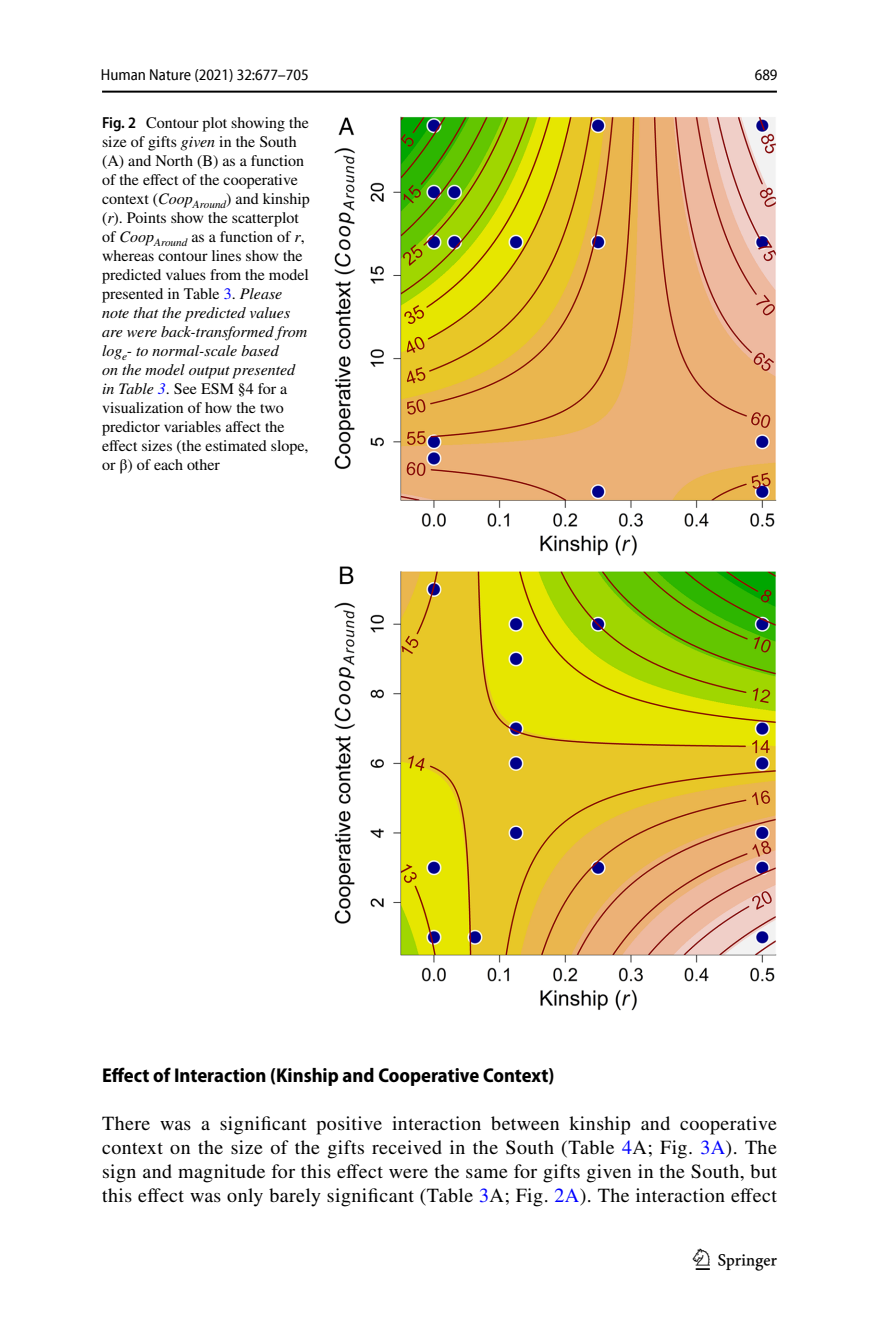
<style>
.page{position:relative;width:879px;height:1333px;background:#fff}
.page>*{position:absolute;margin:0;border:0;box-sizing:border-box;transform-origin:0 0}
.t1{font:30px "Springnew Regular 3";color:#000}
.t2{font:20px/24px "STIX";letter-spacing:.02em;color:#000;text-align:justify}
.t3{font:700 semi-condensed 20px "Myriad Pro";color:#000}
.t4{font:16px/19px "STIX";color:#000}
.t5{font:semi-condensed 16px "Myriad Pro Unic";color:#000}
.s1{font-family:"Myriad Pro";font-weight:600;font-stretch:semi-condensed}
.s2{font-style:italic}
.s3{color:#00f}
.s4{font-style:italic;color:#00f}
</style>
<div class="page">
<hr style="left:102px;top:91px;width:675px;height:2px;background:#000">
<img style="left:334px;top:116px;width:443px;height:894px">
<p class="t5" style="left:101px;top:69px;width:209px">Human Nature (2021) 32:677–705</p>
<p class="t5" style="left:755px;top:69px;width:24px">689</p>
<p class="t4" style="left:102px;top:114px;width:209px"><span class="s1">Fig. 2</span> Contour plot showing the size of gifts <span class="s2">given</span> in the South (A) and North (B) as a function of the effect of the cooperative context (<span class="s2">Coop</span><sub>Around</sub>) and kinship (<span class="s2">r</span>). Points show the scatterplot of <span class="s2">Coop</span><sub>Around</sub> as a function of <span class="s2">r</span>, whereas contour lines show the predicted values from the model presented in Table <span class="s3">3</span>. <span class="s2">Please note that the predicted values are were back-transformed from log</span><sub>e</sub><span class="s2">- to normal-scale based<br>on the model output presented in Table</span> <span class="s4">3</span>. See ESM §4 for a visualization of how the two predictor variables affect the effect sizes (the estimated slope, or β) of each other</p>
<p class="t3" style="left:102px;top:1063px;width:454px">Effect of Interaction (Kinship and Cooperative Context)</p>
<p class="t2" style="left:102px;top:1112px;width:676px">There was a significant positive interaction between kinship and cooperative context on the size of the gifts received in the South (Table <span class="s3">4</span>A; Fig. <span class="s3">3A</span>). The sign and magnitude for this effect were the same for gifts given in the South, but this effect was only barely significant (Table <span class="s3">3</span>A; Fig. <span class="s3">2A</span>). The interaction effect</p>
<h1 class="t1" style="left:696px;top:1248px;width:83px">1 3</h1>
</div>
